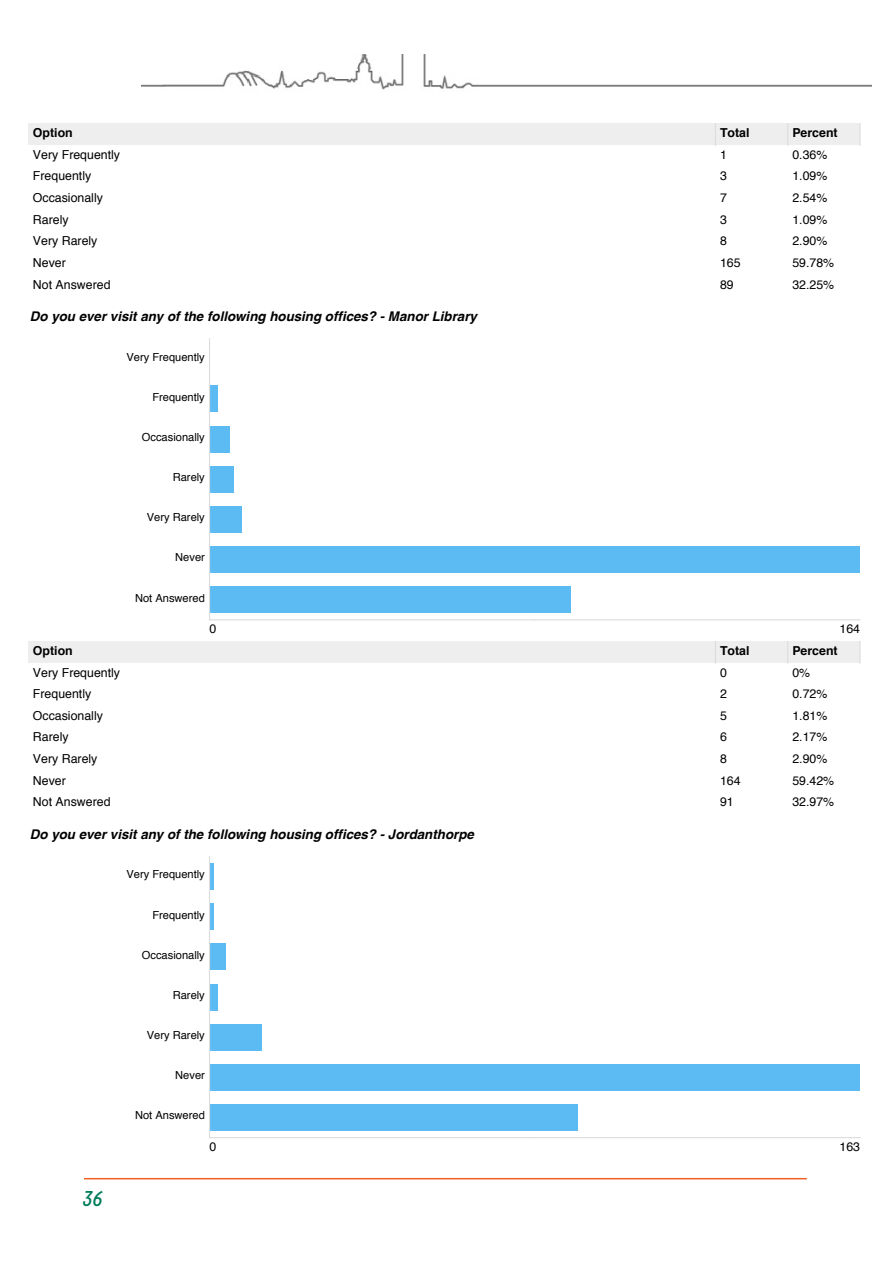
<style>
.page{position:relative;width:893px;height:1263px;background:#fff}
.page>*{position:absolute;margin:0;border:0;box-sizing:border-box;transform-origin:0 0}
.t1{font:italic 500 21px "Wayfarer";color:#007c5a}
.t2{font:italic 700 13.35px "Helvetica";color:#000}
.t3{font:12.3px "Helvetica";color:#000}
.t4{font:700 12.3px "Helvetica";color:#000}
.t5{font:11.1px "Helvetica";color:#000}
</style>
<div class="page">
<img style="left:141px;top:54px;width:731px;height:36px">
<div style="left:28px;top:124px;width:687px;height:21px;background:#eee"></div>
<div style="left:715px;top:124px;width:73px;height:21px;background:#eee"></div>
<div style="left:788px;top:124px;width:72px;height:21px;background:#eee"></div>
<svg style="left:715px;top:124px;width:1px;height:21px"></svg>
<svg style="left:787px;top:124px;width:1px;height:21px"></svg>
<hr style="left:859px;top:124px;width:2px;height:21px;background:#ddd">
<div style="left:210px;top:386px;width:8px;height:26px;background:#5dbbf4"></div>
<div style="left:210px;top:426px;width:20px;height:26px;background:#5dbbf4"></div>
<div style="left:210px;top:466px;width:24px;height:26px;background:#5dbbf4"></div>
<svg style="left:210px;top:472px;width:1px;height:13px"></svg>
<div style="left:210px;top:506px;width:32px;height:27px;background:#5dbbf4"></div>
<div style="left:210px;top:546px;width:650px;height:27px;background:#5dbbf4"></div>
<div style="left:210px;top:587px;width:361px;height:26px;background:#5dbbf4"></div>
<hr style="left:209px;top:339px;width:1px;height:40px;background:#ddd">
<hr style="left:209px;top:379px;width:1px;height:40px;background:#ddd">
<hr style="left:209px;top:419px;width:1px;height:40px;background:#ddd">
<hr style="left:209px;top:459px;width:1px;height:40px;background:#ddd">
<hr style="left:209px;top:499px;width:1px;height:40px;background:#ddd">
<hr style="left:209px;top:539px;width:1px;height:41px;background:#ddd">
<hr style="left:209px;top:580px;width:1px;height:40px;background:#ddd">
<hr style="left:210px;top:619px;width:325px;height:1px;background:#ddd">
<hr style="left:535px;top:619px;width:325px;height:1px;background:#ddd">
<div style="left:28px;top:641px;width:687px;height:22px;background:#eee"></div>
<div style="left:715px;top:641px;width:73px;height:22px;background:#eee"></div>
<div style="left:788px;top:641px;width:72px;height:22px;background:#eee"></div>
<svg style="left:715px;top:641px;width:1px;height:22px"></svg>
<svg style="left:787px;top:641px;width:1px;height:22px"></svg>
<hr style="left:859px;top:641px;width:2px;height:22px;background:#ddd">
<svg style="left:210px;top:863px;width:4px;height:27px"></svg>
<svg style="left:210px;top:867px;width:4px;height:19px"></svg>
<svg style="left:210px;top:904px;width:4px;height:26px"></svg>
<svg style="left:210px;top:907px;width:4px;height:19px"></svg>
<div style="left:210px;top:944px;width:16px;height:26px;background:#5dbbf4"></div>
<div style="left:210px;top:984px;width:8px;height:26px;background:#5dbbf4"></div>
<div style="left:210px;top:1024px;width:52px;height:26px;background:#5dbbf4"></div>
<div style="left:210px;top:1064px;width:650px;height:26px;background:#5dbbf4"></div>
<svg style="left:210px;top:1070px;width:1px;height:13px"></svg>
<div style="left:210px;top:1104px;width:368px;height:27px;background:#5dbbf4"></div>
<hr style="left:209px;top:856px;width:1px;height:41px;background:#ddd">
<hr style="left:209px;top:897px;width:1px;height:40px;background:#ddd">
<hr style="left:209px;top:937px;width:1px;height:40px;background:#ddd">
<hr style="left:209px;top:977px;width:1px;height:40px;background:#ddd">
<hr style="left:209px;top:1017px;width:1px;height:40px;background:#ddd">
<hr style="left:209px;top:1057px;width:1px;height:40px;background:#ddd">
<hr style="left:209px;top:1097px;width:1px;height:41px;background:#ddd">
<hr style="left:210px;top:1137px;width:325px;height:1px;background:#ddd">
<hr style="left:535px;top:1137px;width:325px;height:1px;background:#ddd">
<hr style="left:84px;top:1178px;width:723px;height:1px;background:#f15f22">
<p class="t4" style="left:33px;top:123px;width:41px">Option</p>
<p class="t4" style="left:720px;top:123px;width:31px">Total</p>
<p class="t4" style="left:792px;top:123px;width:47px">Percent</p>
<p class="t3" style="left:33px;top:145px;width:89px">Very Frequently</p>
<p class="t3" style="left:720px;top:145px;width:8px">1</p>
<p class="t3" style="left:792px;top:145px;width:37px">0.36%</p>
<p class="t3" style="left:33px;top:167px;width:60px">Frequently</p>
<p class="t3" style="left:720px;top:167px;width:8px">3</p>
<p class="t3" style="left:792px;top:167px;width:37px">1.09%</p>
<p class="t3" style="left:33px;top:188px;width:72px">Occasionally</p>
<p class="t3" style="left:720px;top:188px;width:8px">7</p>
<p class="t3" style="left:792px;top:188px;width:37px">2.54%</p>
<p class="t3" style="left:33px;top:210px;width:37px">Rarely</p>
<p class="t3" style="left:720px;top:210px;width:8px">3</p>
<p class="t3" style="left:792px;top:210px;width:37px">1.09%</p>
<p class="t3" style="left:33px;top:231px;width:66px">Very Rarely</p>
<p class="t3" style="left:720px;top:231px;width:8px">8</p>
<p class="t3" style="left:792px;top:231px;width:37px">2.90%</p>
<p class="t3" style="left:33px;top:253px;width:34px">Never</p>
<p class="t3" style="left:720px;top:253px;width:22px">165</p>
<p class="t3" style="left:792px;top:253px;width:43px">59.78%</p>
<p class="t3" style="left:33px;top:275px;width:79px">Not Answered</p>
<p class="t3" style="left:720px;top:275px;width:15px">89</p>
<p class="t3" style="left:792px;top:275px;width:43px">32.25%</p>
<p class="t2" style="left:30px;top:305px;width:449px">Do you ever visit any of the following housing offices? - Manor Library</p>
<p class="t5" style="left:126px;top:348px;width:80px">Very Frequently</p>
<p class="t5" style="left:152px;top:388px;width:54px">Frequently</p>
<p class="t5" style="left:142px;top:428px;width:65px">Occasionally</p>
<p class="t5" style="left:173px;top:469px;width:34px">Rarely</p>
<p class="t5" style="left:147px;top:509px;width:60px">Very Rarely</p>
<p class="t5" style="left:175px;top:549px;width:31px">Never</p>
<p class="t5" style="left:135px;top:589px;width:71px">Not Answered</p>
<p class="t3" style="left:210px;top:619px;width:8px">0</p>
<p class="t3" style="left:839px;top:619px;width:22px">164</p>
<p class="t4" style="left:33px;top:641px;width:41px">Option</p>
<p class="t4" style="left:720px;top:641px;width:31px">Total</p>
<p class="t4" style="left:792px;top:641px;width:47px">Percent</p>
<p class="t3" style="left:33px;top:663px;width:89px">Very Frequently</p>
<p class="t3" style="left:720px;top:663px;width:8px">0</p>
<p class="t3" style="left:792px;top:663px;width:19px">0%</p>
<p class="t3" style="left:33px;top:684px;width:60px">Frequently</p>
<p class="t3" style="left:720px;top:684px;width:8px">2</p>
<p class="t3" style="left:792px;top:684px;width:37px">0.72%</p>
<p class="t3" style="left:33px;top:706px;width:72px">Occasionally</p>
<p class="t3" style="left:720px;top:706px;width:8px">5</p>
<p class="t3" style="left:792px;top:706px;width:37px">1.81%</p>
<p class="t3" style="left:33px;top:728px;width:37px">Rarely</p>
<p class="t3" style="left:720px;top:728px;width:8px">6</p>
<p class="t3" style="left:792px;top:728px;width:37px">2.17%</p>
<p class="t3" style="left:33px;top:749px;width:66px">Very Rarely</p>
<p class="t3" style="left:720px;top:749px;width:8px">8</p>
<p class="t3" style="left:792px;top:749px;width:37px">2.90%</p>
<p class="t3" style="left:33px;top:771px;width:34px">Never</p>
<p class="t3" style="left:720px;top:771px;width:22px">164</p>
<p class="t3" style="left:792px;top:771px;width:43px">59.42%</p>
<p class="t3" style="left:33px;top:792px;width:79px">Not Answered</p>
<p class="t3" style="left:720px;top:792px;width:15px">91</p>
<p class="t3" style="left:792px;top:792px;width:43px">32.97%</p>
<p class="t2" style="left:30px;top:823px;width:446px">Do you ever visit any of the following housing offices? - Jordanthorpe</p>
<p class="t5" style="left:126px;top:866px;width:80px">Very Frequently</p>
<p class="t5" style="left:152px;top:906px;width:54px">Frequently</p>
<p class="t5" style="left:142px;top:946px;width:65px">Occasionally</p>
<p class="t5" style="left:173px;top:986px;width:34px">Rarely</p>
<p class="t5" style="left:147px;top:1026px;width:60px">Very Rarely</p>
<p class="t5" style="left:175px;top:1067px;width:31px">Never</p>
<p class="t5" style="left:135px;top:1107px;width:71px">Not Answered</p>
<p class="t3" style="left:210px;top:1137px;width:8px">0</p>
<p class="t3" style="left:839px;top:1137px;width:22px">163</p>
<h1 class="t1" style="left:83px;top:1184px;width:21px">36</h1>
</div>
